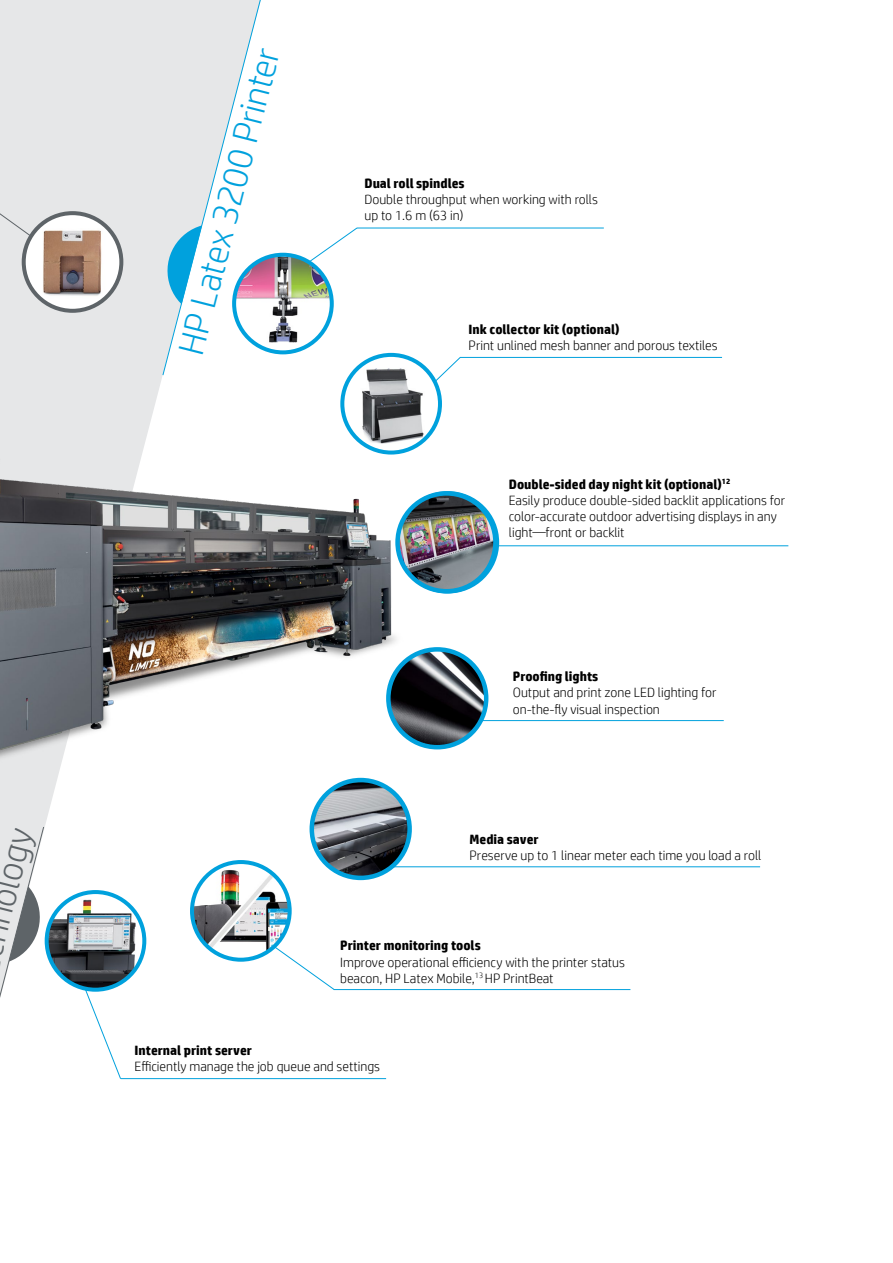
<style>
.page{position:relative;width:893px;height:1263px;background:#fff}
.page>*{position:absolute;margin:0;border:0;box-sizing:border-box;transform-origin:0 0}
.t1{font:300 36px "HP Simplified";color:#00a1dd}
.t2{font:300 36px "HP Simplified";color:#5e6468}
.t3{font:300 13.5px/16.2px "HP Simplified";color:#000}
.t4{font:700 13.5px "HP Simplified";color:#000}
.s1{font-weight:700}
</style>
<div class="page">
<img style="left:312px;top:781px;width:98px;height:96px">
<div style="left:310px;top:778px;width:102px;height:102px;border:4px solid #00a1dd;border-radius:50%"></div>
<img style="left:410px;top:650px;width:76px;height:96px">
<div style="left:386px;top:647px;width:102px;height:102px;border:4px solid #00a1dd;border-radius:50%"></div>
<img style="left:410px;top:495px;width:85px;height:94px">
<div style="left:395px;top:491px;width:103px;height:102px;border:4px solid #00a1dd;border-radius:50%"></div>
<hr style="left:460px;top:357px;width:262px;height:1px;background:#00a1dd">
<hr style="left:334px;top:989px;width:296px;height:1px;background:#00a1dd">
<hr style="left:357px;top:228px;width:247px;height:1px;background:#00a1dd">
<hr style="left:496px;top:545px;width:292px;height:1px;background:#00a1dd">
<hr style="left:394px;top:866px;width:366px;height:1px;background:#00a1dd">
<hr style="left:121px;top:1078px;width:265px;height:1px;background:#00a1dd">
<hr style="left:481px;top:720px;width:243px;height:1px;background:#00a1dd">
<svg style="left:440px;top:357px;width:21px;height:21px"></svg>
<svg style="left:290px;top:957px;width:45px;height:33px"></svg>
<svg style="left:316px;top:227px;width:41px;height:29px"></svg>
<svg style="left:0;top:0;width:255px;height:991px;fill:#e6e7e8"></svg>
<div style="left:0;top:166px;width:31px;height:70px;background:#e6e7e8"></div>
<svg style="left:0;top:826px;width:45px;height:172px"></svg>
<svg style="left:162px;top:0;width:127px;height:376px"></svg>
<svg style="left:85px;top:990px;width:36px;height:89px"></svg>
<img style="left:0;top:431px;width:410px;height:345px">
<img style="left:47px;top:892px;width:96px;height:98px">
<div style="left:45px;top:890px;width:101px;height:102px;border:4px solid #00a1dd;border-radius:50%"></div>
<img style="left:193px;top:862px;width:97px;height:98px">
<div style="left:190px;top:860px;width:102px;height:102px;border:4px solid #00a1dd;border-radius:50%"></div>
<img style="left:234px;top:256px;width:98px;height:95px">
<div style="left:232px;top:253px;width:102px;height:101px;border:4px solid #00a1dd;border-radius:50%"></div>
<img style="left:342px;top:362px;width:98px;height:83px">
<div style="left:340px;top:353px;width:102px;height:101px;border:4px solid #00a1dd;border-radius:50%"></div>
<img style="left:24px;top:213px;width:97px;height:98px;border-radius:49px">
<div style="left:22px;top:211px;width:101px;height:102px;border:4px solid #5e6468;border-radius:50%"></div>
<h1 class="t2" style="left:-23px;top:918px;width:100px;rotate:-76deg">nology</h1>
<h1 class="t1" style="left:171px;top:349px;width:317px;rotate:-76deg">HP Latex 3200 Printer</h1>
<p class="t4" style="left:364px;top:175px;width:102px">Dual roll spindles</p>
<p class="t3" style="left:364px;top:191px;width:235px">Double throughput when working with rolls up to 1.6 m (63 in)</p>
<p class="t4" style="left:469px;top:321px;width:153px">Ink collector kit (optional)</p>
<p class="t3" style="left:469px;top:337px;width:250px">Print unlined mesh banner and porous textiles</p>
<p class="t3" style="left:509px;top:476px;width:278px"><span class="s1">Double-sided day night kit (optional)</span><sup>12<br></sup>Easily produce double-sided backlit applications for color-accurate outdoor advertising displays in any light—front or backlit</p>
<p class="t4" style="left:513px;top:668px;width:87px">Proofing lights</p>
<p class="t3" style="left:513px;top:684px;width:205px">Output and print zone LED lighting for on-the-fly visual inspection</p>
<p class="t4" style="left:470px;top:831px;width:71px">Media saver</p>
<p class="t3" style="left:470px;top:847px;width:293px">Preserve up to 1 linear meter each time you load a roll</p>
<p class="t4" style="left:340px;top:938px;width:142px">Printer monitoring tools</p>
<p class="t3" style="left:340px;top:953px;width:286px">Improve operational efficiency with the printer status beacon, HP Latex Mobile,<sup>13</sup> HP PrintBeat</p>
<p class="t4" style="left:135px;top:1042px;width:119px">Internal print server</p>
<p class="t3" style="left:135px;top:1058px;width:247px">Efficiently manage the job queue and settings</p>
</div>
